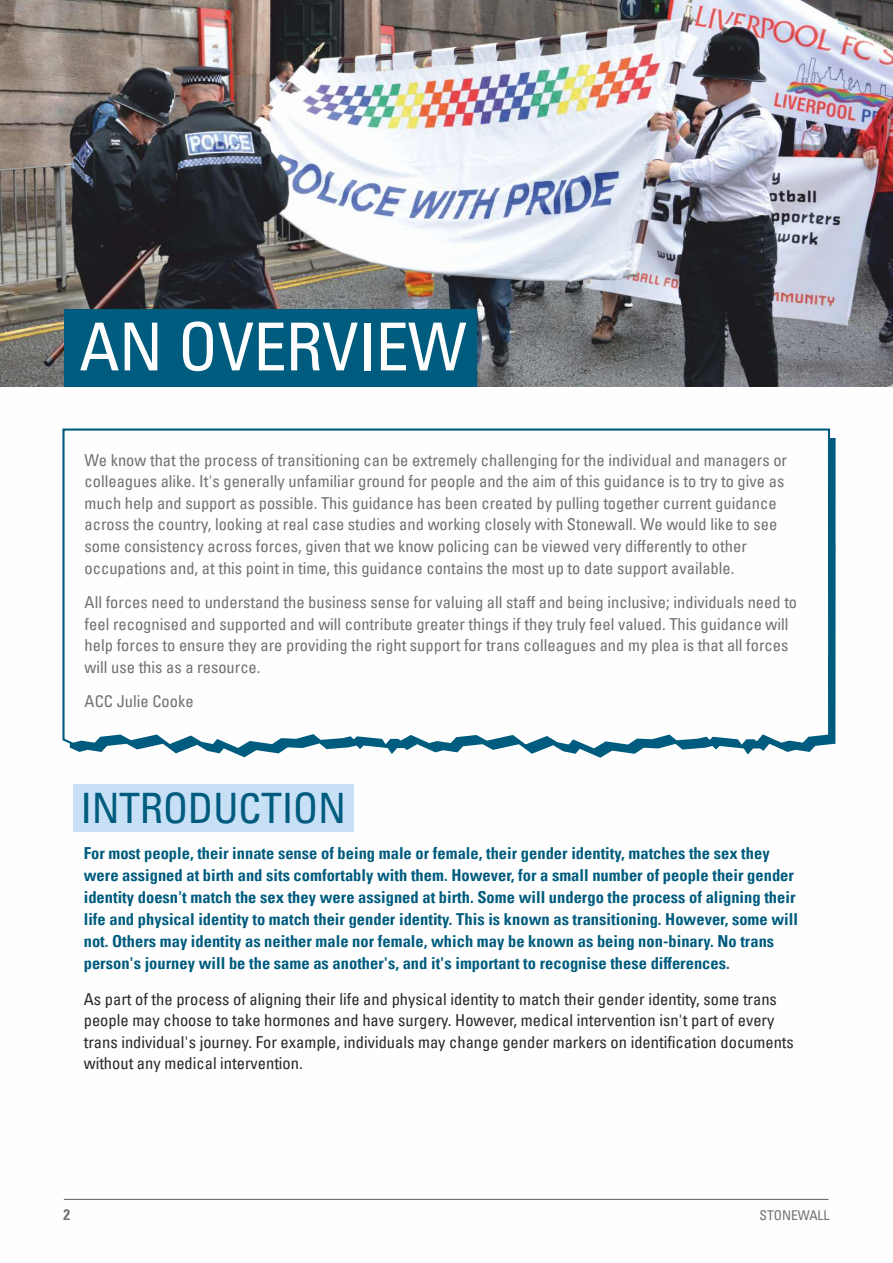
<style>
.page{position:relative;width:893px;height:1263px;background:#fff}
.page>*{position:absolute;margin:0;border:0;box-sizing:border-box;transform-origin:0 0}
.t1{font:condensed 66.15px "Univers LT Pro";letter-spacing:-.01em;color:#fefefe}
.t2{font:condensed 42px "Univers LT Pro";letter-spacing:-.01em;color:#005c7e}
.t3{font:condensed 16.5px/21.6px "Univers LT Pro";color:#727271}
.t4{font:700 condensed 16.5px/22px "Univers LT Pro";color:#005c7e}
.t5{font:condensed 16.5px/21.6px "Univers LT Pro";color:#2b2a29}
.t6{font:700 condensed 15px "Univers LT Pro";color:#727271}
.t7{font:condensed 13.5px "Univers LT Pro";color:#727271}
</style>
<div class="page">
<img style="left:0;top:0;width:893px;height:386px">
<svg style="left:174px;top:438px;width:662px;height:320px"></svg>
<svg style="left:62px;top:428px;width:769px;height:324px"></svg>
<div style="left:73px;top:784px;width:280px;height:47px;background:#c8e0f6"></div>
<hr style="left:64px;top:1199px;width:765px;height:1px;background:#727271">
<div style="left:64px;top:309px;width:413px;height:77px;background:#005c7e"></div>
<h1 class="t1" style="left:79px;top:305px;width:389px">AN OVERVIEW</h1>
<p class="t3" style="left:85px;top:449px;width:704px">We know that the process of transitioning can be extremely challenging for the individual and managers or colleagues alike. It's generally unfamiliar ground for people and the aim of this guidance is to try to give as much help and support as possible. This guidance has been created by pulling together current guidance across the country, looking at real case studies and working closely with Stonewall. We would like to see some consistency across forces, given that we know policing can be viewed very differently to other occupations and, at this point in time, this guidance contains the most up to date support available.</p>
<p class="t3" style="left:85px;top:591px;width:714px">All forces need to understand the business sense for valuing all staff and being inclusive; individuals need to feel recognised and supported and will contribute greater things if they truly feel valued. This guidance will help forces to ensure they are providing the right support for trans colleagues and my plea is that all forces will use this as a resource.</p>
<p class="t3" style="left:85px;top:690px;width:111px">ACC Julie Cooke</p>
<h2 class="t2" style="left:80px;top:781px;width:267px">INTRODUCTION</h2>
<p class="t4" style="left:84px;top:844px;width:716px">For most people, their innate sense of being male or female, their gender identity, matches the sex they were assigned at birth and sits comfortably with them. However, for a small number of people their gender identity doesn't match the sex they were assigned at birth. Some will undergo the process of aligning their life and physical identity to match their gender identity. This is known as transitioning. However, some will not. Others may identity as neither male nor female, which may be known as being non-binary. No trans person's journey will be the same as another's, and it's important to recognise these differences.</p>
<p class="t5" style="left:84px;top:987px;width:712px">As part of the process of aligning their life and physical identity to match their gender identity, some trans people may choose to take hormones and have surgery. However, medical intervention isn't part of every trans individual's journey. For example, individuals may change gender markers on identification documents without any medical intervention.</p>
<p class="t6" style="left:64px;top:1209px;width:8px">2</p>
<p class="t7" style="left:760px;top:1207px;width:71px">STONEWALL</p>
</div>
